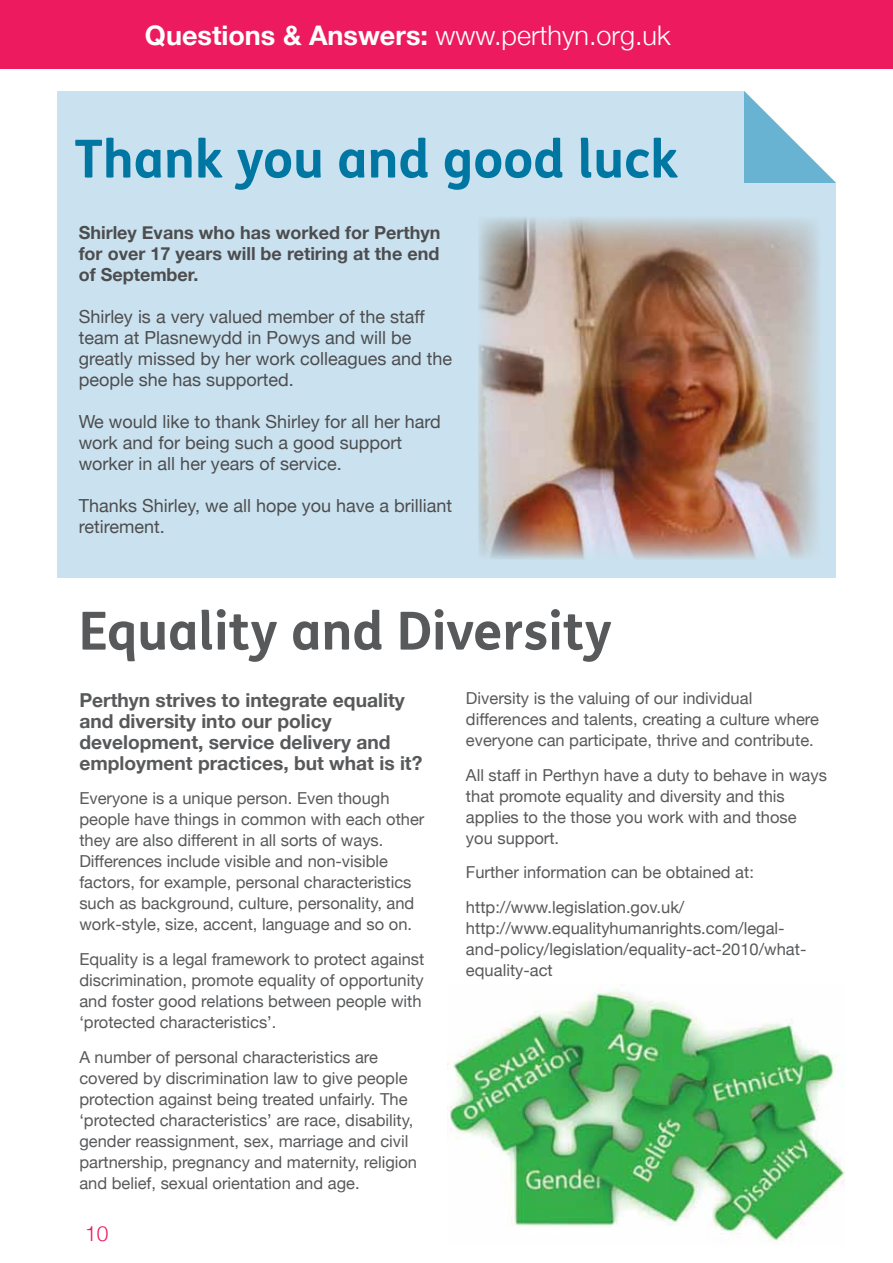
<style>
.page{position:relative;width:893px;height:1263px;background:#fff}
.page>*{position:absolute;margin:0;border:0;box-sizing:border-box;transform-origin:0 0}
.t1{font:700 52.5px "FS Mencap";color:#58595b}
.t2{font:700 52.5px "FS Mencap";color:#0076a3}
.t3{font:700 27px "Helvetica Neue";color:#fff}
.t4{font:300 21px "Helvetica Neue";color:#ed1a60}
.t5{font:700 19.2px/21px "Helvetica Neue";color:#58595b}
.t6{font:18px/21px "Helvetica Neue";color:#4d4d4f}
.t7{font:700 18px/21px "Helvetica Neue";color:#4d4d4f;text-align:justify}
.t8{font:16.5px/21px "Helvetica Neue";color:#58595b}
.s1{font-weight:300}
</style>
<div class="page">
<img style="left:448px;top:984px;width:397px;height:258px">
<div style="left:57px;top:91px;width:779px;height:487px;background:#cae2ef"></div>
<img style="left:478px;top:217px;width:341px;height:342px">
<svg style="left:736px;top:68px;width:157px;height:115px"></svg>
<div style="left:0;top:0;width:893px;height:68px;background:#ed1a60"></div>
<h2 class="t3" style="left:145px;top:15px;width:527px">Questions &amp; Answers: <span class="s1">www.perthyn.org.uk</span></h2>
<h1 class="t2" style="left:74px;top:126px;width:605px">Thank you and good luck</h1>
<p class="t7" style="left:79px;top:222px;width:363px">Shirley Evans who has worked for Perthyn for over 17 years will be retiring at the end of September.</p>
<p class="t6" style="left:79px;top:307px;width:375px">Shirley is a very valued member of the staff team at Plasnewydd in Powys and will be greatly missed by her work colleagues and the people she has supported.</p>
<p class="t6" style="left:79px;top:412px;width:364px">We would like to thank Shirley for all her hard work and for being such a good support worker in all her years of service.</p>
<p class="t6" style="left:79px;top:496px;width:375px">Thanks Shirley, we all hope you have a brilliant retirement.</p>
<h1 class="t1" style="left:79px;top:598px;width:535px">Equality and Diversity</h1>
<p class="t5" style="left:79px;top:690px;width:345px">Perthyn strives to integrate equality and diversity into our policy development, service delivery and employment practices, but what is it?</p>
<p class="t8" style="left:79px;top:789px;width:347px">Everyone is a unique person. Even though people have things in common with each other they are also different in all sorts of ways.<br>Differences include visible and non-visible factors, for example, personal characteristics such as background, culture, personality, and work-style, size, accent, language and so on.</p>
<p class="t8" style="left:79px;top:949px;width:346px">Equality is a legal framework to protect against discrimination, promote equality of opportunity and foster good relations between people with ‘protected characteristics’.</p>
<p class="t8" style="left:79px;top:1047px;width:339px">A number of personal characteristics are covered by discrimination law to give people protection against being treated unfairly. The ‘protected characteristics’ are race, disability, gender reassignment, sex, marriage and civil partnership, pregnancy and maternity, religion and belief, sexual orientation and age.</p>
<p class="t4" style="left:85px;top:1216px;width:25px">10</p>
<p class="t8" style="left:466px;top:688px;width:354px">Diversity is the valuing of our individual differences and talents, creating a culture where everyone can participate, thrive and contribute.</p>
<p class="t8" style="left:466px;top:765px;width:362px">All staff in Perthyn have a duty to behave in ways that promote equality and diversity and this applies to the those you work with and those you support.</p>
<p class="t8" style="left:466px;top:856px;width:289px;line-height:34.5px">Further information can be obtained at: http://www.legislation.gov.uk/</p>
<p class="t8" style="left:466px;top:918px;width:342px">http://www.equalityhumanrights.com/legal&shy;and-policy/legislation/equality-act-2010/what&shy;equality-act</p>
</div>
